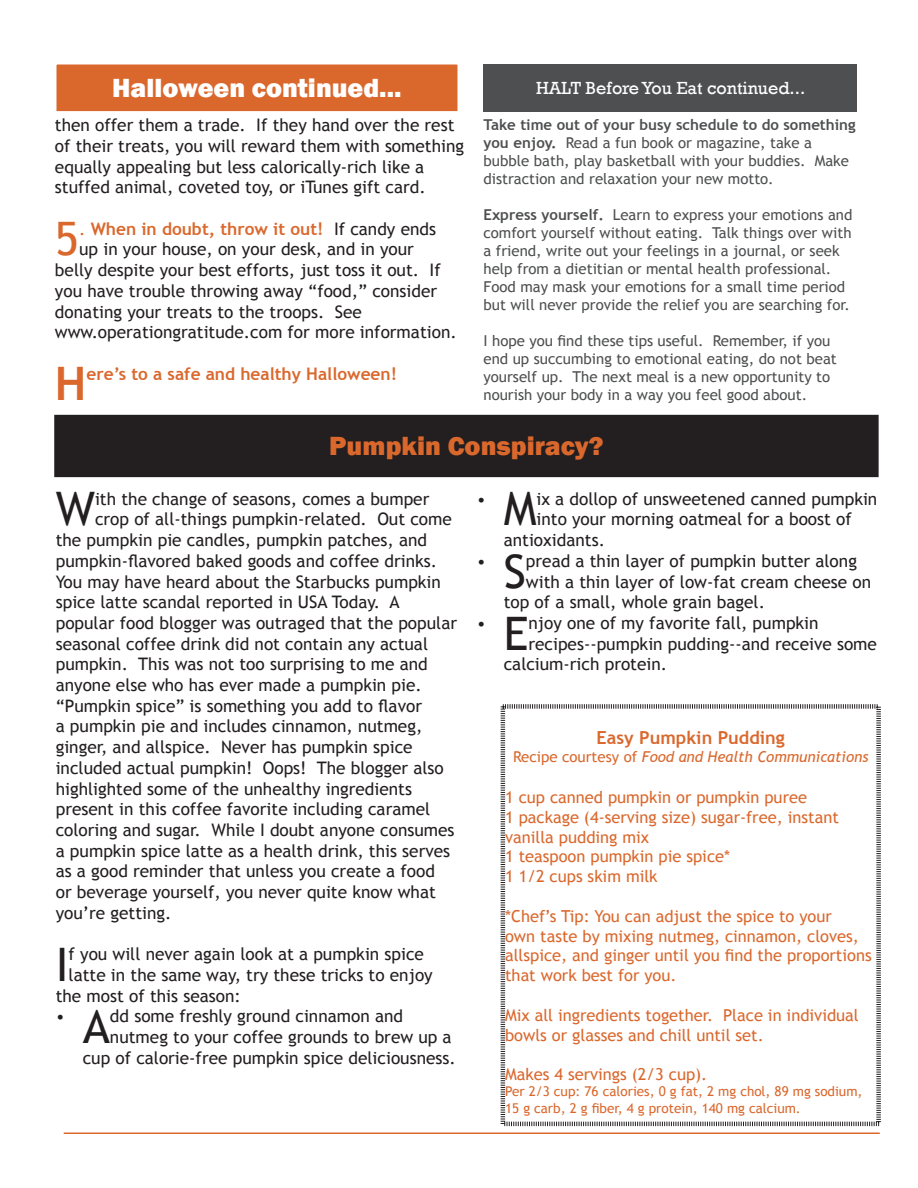
<style>
.page{position:relative;width:918px;height:1188px;background:#fff}
.page>*{position:absolute;margin:0;border:0;box-sizing:border-box;transform-origin:0 0}
.t1{font:46.2px "Trebuchet MS";color:#231f20}
.t2{font:46.2px "Trebuchet MS";color:#da682d}
.t3{font:700 46.2px "Trebuchet MS";color:#da682d}
.t4{font:800 27px "Franklin Gothic";color:#fff}
.t5{font:800 27px "Franklin Gothic";color:#da682d}
.t6{font:18px "Rockwell";color:#fff}
.t7{font:700 18px "Trebuchet MS";color:#da682d}
.t8{font:17.25px/20.7px "Trebuchet MS";color:#231f20}
.t9{font:700 17.25px "Trebuchet MS";color:#da682d}
.t10{font:16.5px/19.8px "Trebuchet MS";color:#da682d}
.t11{font:15px/18px "Trebuchet MS";color:#4e4f50}
.t12{font:italic 15px "Trebuchet MS";color:#da682d}
.t13{font:13.5px/16.2px "Trebuchet MS";color:#da682d}
.s1{font-weight:700}
.s2{font-weight:400}
.s3{font-weight:400;color:#231f20}
.s4{font-size:46.2px}
.s5{font-style:normal}
</style>
<div class="page">
<div style="left:56px;top:64px;width:402px;height:48px;background:#da682d"></div>
<div style="left:55px;top:63px;width:404px;height:50px;border:2px solid #fff"></div>
<div style="left:483px;top:64px;width:374px;height:48px;background:#4e4f50"></div>
<hr style="left:64px;top:1132px;width:816px;height:2px;background:#da682d">
<div style="left:55px;top:416px;width:823px;height:60px;background:#231f20"></div>
<div style="left:54px;top:415px;width:825px;height:62px;border:2px solid #231f20"></div>
<svg style="left:500px;top:704px;width:381px;height:423px"></svg>
<p class="t4" style="left:112px;top:71px;width:291px">Halloween continued...</p>
<p class="t6" style="left:536px;top:78px;width:271px">HALT Before You Eat continued...</p>
<p class="t11" style="left:483px;top:115px;width:374px"><span class="s1">Take time out of your busy schedule to do something you enjoy.</span> Read a fun book or magazine, take a bubble bath, play basketball with your buddies. Make distraction and relaxation your new motto.</p>
<p class="t11" style="left:483px;top:205px;width:370px"><span class="s1">Express yourself.</span> Learn to express your emotions and comfort yourself without eating. Talk things over with a friend, write out your feelings in a journal, or seek help from a dietitian or mental health professional.<br>Food may mask your emotions for a small time period but will never provide the relief you are searching for.</p>
<p class="t11" style="left:483px;top:331px;width:355px">I hope you find these tips useful. Remember, if you end up succumbing to emotional eating, do not beat yourself up. The next meal is a new opportunity to nourish your body in a way you feel good about.</p>
<p class="t8" style="left:55px;top:115px;width:411px">then offer them a trade. If they hand over the rest of their treats, you will reward them with something equally appealing but less calorically-rich like a stuffed animal, coveted toy, or iTunes gift card.</p>
<p class="t2" style="left:55px;top:212px;width:26px">5</p>
<p class="t9" style="left:79px;top:218px;width:358px"><span class="s2">.</span> When in doubt, throw it out! <span class="s3">If candy ends</span></p>
<p class="t8" style="left:79px;top:239px;width:336px">up in your house, on your desk, and in your</p>
<p class="t8" style="left:55px;top:260px;width:387px">belly despite your best efforts, just toss it out. If</p>
<p class="t8" style="left:55px;top:281px;width:384px">you have trouble throwing away “food,” consider</p>
<p class="t8" style="left:55px;top:301px;width:309px">donating your treats to the troops. See</p>
<p class="t8" style="left:55px;top:322px;width:403px">www.operationgratitude.com for more information.</p>
<p class="t3" style="left:55px;top:355px;width:33px">H</p>
<p class="t9" style="left:87px;top:363px;width:312px">ere’s to a safe and healthy Halloween!</p>
<p class="t5" style="left:329px;top:429px;width:276px">Pumpkin Conspiracy?</p>
<p class="t1" style="left:56px;top:482px;width:41px">W</p>
<p class="t8" style="left:95px;top:488px;width:336px">ith the change of seasons, comes a bumper</p>
<p class="t8" style="left:477px;top:488px;width:402px">• <span class="s4">M</span>ix a dollop of unsweetened canned pumpkin</p>
<p class="t8" style="left:95px;top:509px;width:358px">crop of all-things pumpkin-related. Out come</p>
<p class="t8" style="left:56px;top:530px;width:373px">the pumpkin pie candles, pumpkin patches, and</p>
<p class="t8" style="left:56px;top:551px;width:383px">pumpkin-flavored baked goods and coffee drinks.</p>
<p class="t8" style="left:56px;top:571px;width:387px">You may have heard about the Starbucks pumpkin</p>
<p class="t8" style="left:56px;top:592px;width:346px">spice latte scandal reported in USA Today. A</p>
<p class="t8" style="left:56px;top:613px;width:403px">popular food blogger was outraged that the popular</p>
<p class="t8" style="left:56px;top:633px;width:374px">seasonal coffee drink did not contain any actual</p>
<p class="t8" style="left:56px;top:654px;width:374px">pumpkin. This was not too surprising to me and</p>
<p class="t8" style="left:56px;top:675px;width:368px">anyone else who has ever made a pumpkin pie.</p>
<p class="t8" style="left:56px;top:695px;width:368px">“Pumpkin spice” is something you add to flavor</p>
<p class="t8" style="left:56px;top:716px;width:368px">a pumpkin pie and includes cinnamon, nutmeg,</p>
<p class="t8" style="left:56px;top:737px;width:358px">ginger, and allspice. Never has pumpkin spice</p>
<p class="t8" style="left:56px;top:758px;width:390px">included actual pumpkin! Oops! The blogger also</p>
<p class="t8" style="left:56px;top:778px;width:358px">highlighted some of the unhealthy ingredients</p>
<p class="t8" style="left:56px;top:799px;width:376px">present in this coffee favorite including caramel</p>
<p class="t8" style="left:56px;top:820px;width:400px">coloring and sugar. While I doubt anyone consumes</p>
<p class="t8" style="left:56px;top:840px;width:396px">a pumpkin spice latte as a health drink, this serves</p>
<p class="t8" style="left:56px;top:861px;width:381px">as a good reminder that unless you create a food</p>
<p class="t8" style="left:56px;top:882px;width:382px">or beverage yourself, you never quite know what</p>
<p class="t8" style="left:56px;top:902px;width:117px">you’re getting.</p>
<p class="t1" style="left:56px;top:937px;width:14px">I</p>
<p class="t8" style="left:69px;top:944px;width:357px">f you will never again look at a pumpkin spice</p>
<p class="t8" style="left:537px;top:509px;width:317px">into your morning oatmeal for a boost of</p>
<p class="t8" style="left:504px;top:530px;width:103px">antioxidants.</p>
<p class="t8" style="left:477px;top:551px;width:382px">• <span class="s4">S</span>pread a thin layer of pumpkin butter along</p>
<p class="t8" style="left:526px;top:571px;width:347px">with a thin layer of low-fat cream cheese on</p>
<p class="t8" style="left:504px;top:592px;width:263px">top of a small, whole grain bagel.</p>
<p class="t8" style="left:477px;top:613px;width:343px">• <span class="s4">E</span>njoy one of my favorite fall, pumpkin</p>
<p class="t8" style="left:528px;top:633px;width:350px">recipes--pumpkin pudding--and receive some</p>
<p class="t8" style="left:504px;top:654px;width:165px">calcium-rich protein.</p>
<p class="t7" style="left:597px;top:726px;width:190px">Easy Pumpkin Pudding</p>
<p class="t12" style="left:513px;top:747px;width:357px"><span class="s5">Recipe courtesy of</span> Food and Health Communications</p>
<p class="t10" style="left:505px;top:787px;width:303px">1 cup canned pumpkin or pumpkin puree</p>
<p class="t10" style="left:505px;top:807px;width:335px">1 package (4-serving size) sugar-free, instant vanilla pudding mix</p>
<p class="t10" style="left:505px;top:847px;width:227px">1 teaspoon pumpkin pie spice*</p>
<p class="t10" style="left:505px;top:867px;width:154px">1 1/2 cups skim milk</p>
<p class="t10" style="left:505px;top:906px;width:368px">*Chef’s Tip: You can adjust the spice to your<br>own taste by mixing nutmeg, cinnamon, cloves, allspice, and ginger until you find the proportions that work best for you.</p>
<p class="t10" style="left:505px;top:1005px;width:355px">Mix all ingredients together. Place in individual bowls or glasses and chill until set.</p>
<p class="t10" style="left:505px;top:1065px;width:204px">Makes 4 servings (2/3 cup).</p>
<p class="t13" style="left:505px;top:1084px;width:359px">Per 2/3 cup: 76 calories, 0 g fat, 2 mg chol, 89 mg sodium,<br>15 g carb, 2 g fiber, 4 g protein, 140 mg calcium.</p>
<p class="t8" style="left:69px;top:965px;width:366px">latte in the same way, try these tricks to enjoy</p>
<p class="t8" style="left:56px;top:985px;width:187px">the most of this season:</p>
<p class="t8" style="left:56px;top:1006px;width:349px">• <span class="s4">A</span>dd some freshly ground cinnamon and</p>
<p class="t8" style="left:110px;top:1027px;width:343px">nutmeg to your coffee grounds to brew up a</p>
<p class="t8" style="left:83px;top:1047px;width:375px">cup of calorie-free pumpkin spice deliciousness.</p>
</div>
